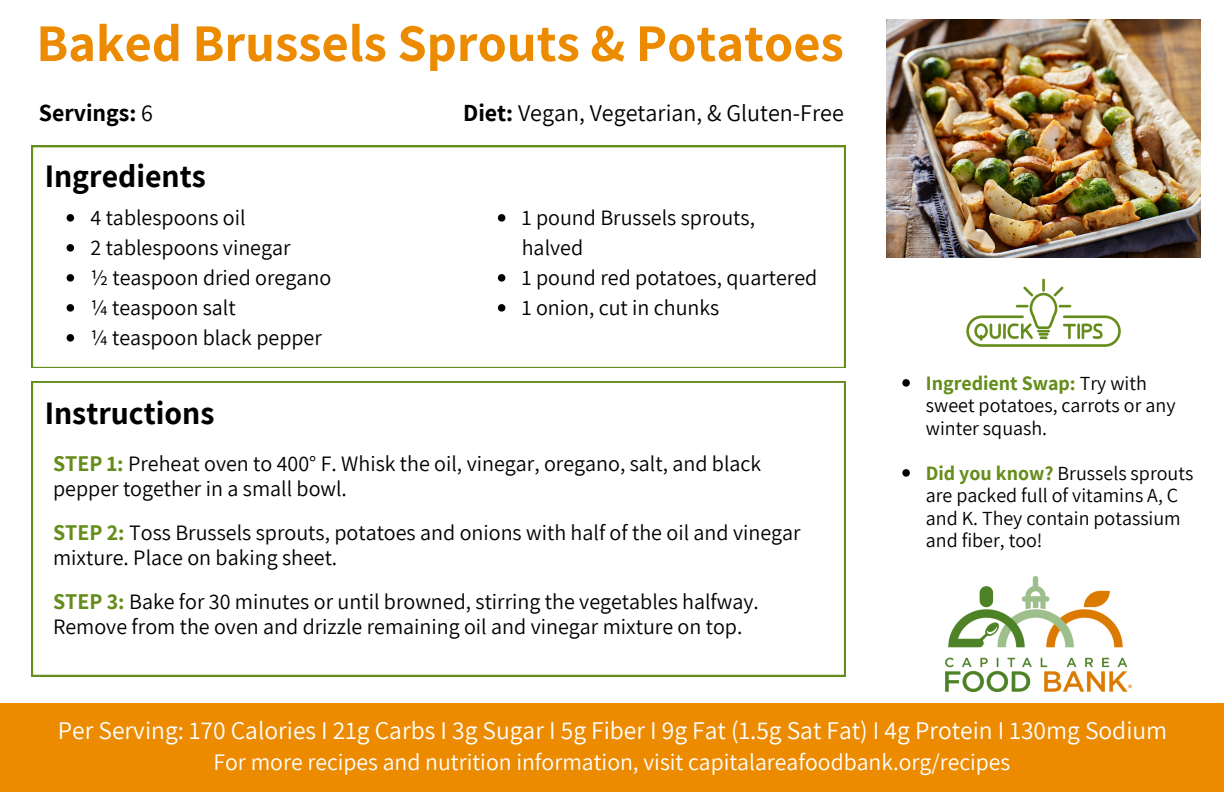
<style>
.page{position:relative;width:1224px;height:792px;background:#fff}
.page>*{position:absolute;margin:0;border:0;box-sizing:border-box;transform-origin:0 0}
.t1{font:700 53px "Assistant";color:#ed8b00}
.t2{font:700 32px "Assistant";color:#000}
.t3{font:25.6px "Assistant";color:#fff}
.t4{font:24px "Assistant";color:#000}
.t5{font:700 24px "Assistant";color:#000}
.t6{font:23.6px "Assistant";color:#fff}
.t7{font:22px/25.6px "Assistant";color:#000}
.t8{font:20px/22.4px "Assistant";color:#000}
.s1{font-weight:400}
.s2{font-weight:700}
.s3{font-weight:700;color:#658d1b}
</style>
<div class="page">
<div style="left:0;top:703px;width:1224px;height:89px;background:#ed8b00"></div>
<img style="left:945px;top:576px;width:186px;height:116px">
<svg style="left:32px;top:146px;width:813px;height:222px"></svg>
<svg style="left:32px;top:381px;width:813px;height:295px"></svg>
<svg style="left:966px;top:279px;width:155px;height:68px"></svg>
<img style="left:887px;top:20px;width:313px;height:237px">
<svg style="left:498px;top:214px;width:7px;height:8px"></svg>
<svg style="left:498px;top:274px;width:7px;height:8px"></svg>
<svg style="left:498px;top:304px;width:7px;height:8px"></svg>
<svg style="left:67px;top:214px;width:7px;height:8px"></svg>
<svg style="left:67px;top:244px;width:7px;height:8px"></svg>
<svg style="left:67px;top:274px;width:7px;height:8px"></svg>
<svg style="left:67px;top:304px;width:7px;height:8px"></svg>
<svg style="left:67px;top:334px;width:7px;height:8px"></svg>
<svg style="left:902px;top:379px;width:8px;height:8px"></svg>
<svg style="left:902px;top:469px;width:8px;height:8px"></svg>
<p class="t1" style="left:36px;top:7px;width:809px">Baked Brussels Sprouts &amp; Potatoes</p>
<p class="t5" style="left:39px;top:97px;width:116px">Servings: <span class="s1">6</span></p>
<p class="t4" style="left:463px;top:97px;width:382px"><span class="s2">Diet:</span> Vegan, Vegetarian, &amp; Gluten-Free</p>
<p class="t2" style="left:45px;top:155px;width:163px">Ingredients</p>
<p class="t7" style="left:90px;top:204px;width:157px">4 tablespoons oil</p>
<p class="t7" style="left:90px;top:234px;width:202px">2 tablespoons vinegar</p>
<p class="t7" style="left:90px;top:264px;width:242px">½ teaspoon dried oregano</p>
<p class="t7" style="left:90px;top:294px;width:147px">¼ teaspoon salt</p>
<p class="t7" style="left:90px;top:324px;width:233px">¼ teaspoon black pepper</p>
<p class="t2" style="left:45px;top:392px;width:171px">Instructions</p>
<p class="t7" style="left:522px;top:202px;width:235px;line-height:30px">1 pound Brussels sprouts, halved</p>
<h2 class="t7" style="left:522px;top:264px;width:297px">1 pound red potatoes, quartered</h2>
<p class="t7" style="left:522px;top:294px;width:199px">1 onion, cut in chunks</p>
<h3 class="t7" style="left:53px;top:450px;width:710px"><span class="s3">STEP 1:</span> Preheat oven to 400° F. Whisk the oil, vinegar, oregano, salt, and black pepper together in a small bowl.</h3>
<h1 class="t7" style="left:53px;top:519px;width:749px"><span class="s3">STEP 2:</span> Toss Brussels sprouts, potatoes and onions with half of the oil and vinegar mixture. Place on baking sheet.</h1>
<h3 class="t7" style="left:53px;top:588px;width:707px"><span class="s3">STEP 3:</span> Bake for 30 minutes or until browned, stirring the vegetables halfway.<br>Remove from the oven and drizzle remaining oil and vinegar mixture on top.</h3>
<p class="t8" style="left:926px;top:371px;width:251px"><span class="s3">Ingredient Swap:</span> Try with sweet potatoes, carrots or any winter squash.</p>
<p class="t8" style="left:926px;top:461px;width:269px"><span class="s3">Did you know?</span> Brussels sprouts are packed full of vitamins A, C and K. They contain potassium and fiber, too!</p>
<h2 class="t3" style="left:58px;top:713px;width:1111px">Per Serving: 170 Calories I 21g Carbs I 3g Sugar I 5g Fiber I 9g Fat (1.5g Sat Fat) I 4g Protein I 130mg Sodium</h2>
<p class="t6" style="left:214px;top:746px;width:798px">For more recipes and nutrition information, visit capitalareafoodbank.org/recipes</p>
</div>
